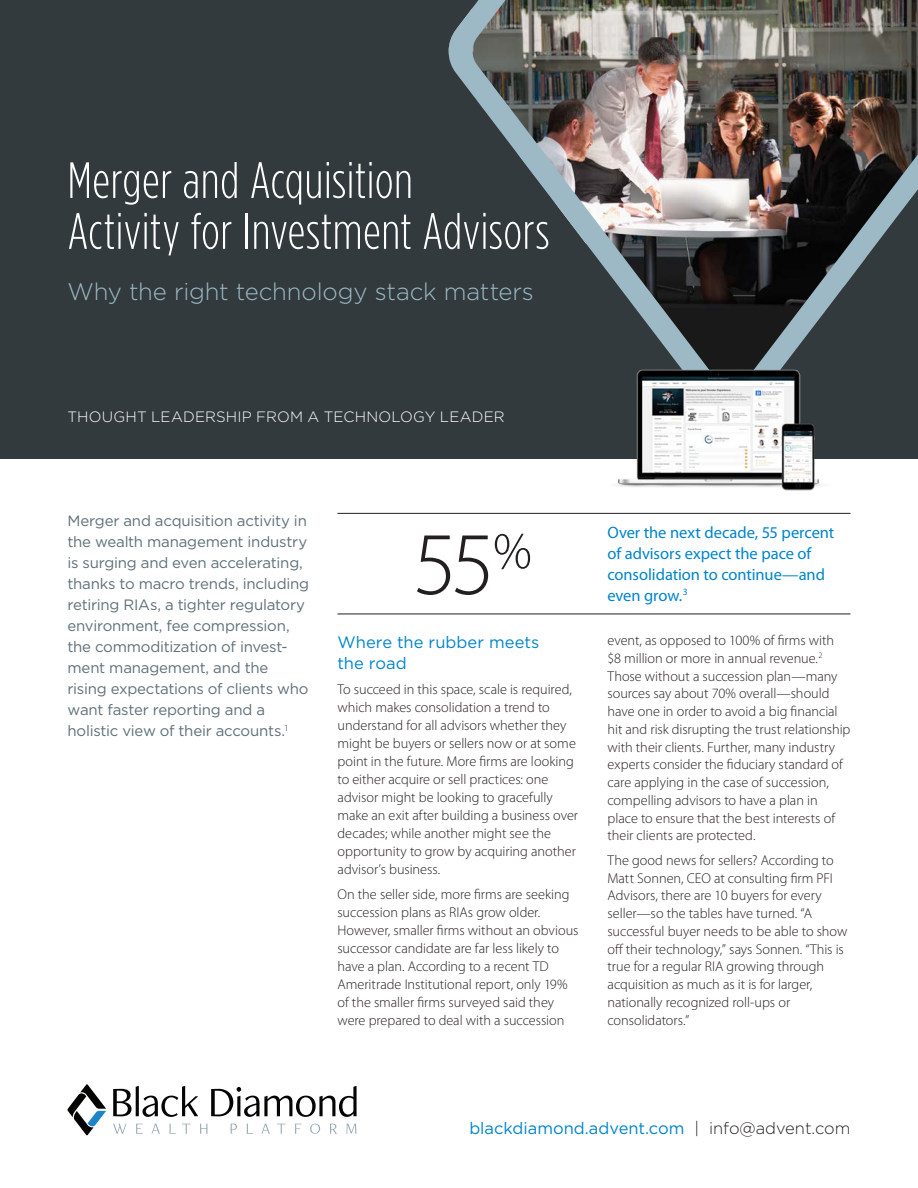
<style>
.page{position:relative;width:918px;height:1188px;background:#fff}
.page>*{position:absolute;margin:0;border:0;box-sizing:border-box;transform-origin:0 0}
.NUMBER_cover{font:300 90px "Myriad Pro";color:#231f20}
.NUMBER_cover-2{font:300 52.5px "Myriad Pro";color:#231f20}
.TITLE_WP_white{font:300 50.85px/50.8px "Gotham Condensed";letter-spacing:.005em;color:#fff}
.TEXT_blue_subhead{font:300 24px "Gotham";letter-spacing:-.005em;color:#9cb9c5}
.NUMBER_caption{font:16.5px/21px "Myriad Pro";color:#0085cb}
.TEXT_blue_subhead-2{font:16.5px/21px "Gotham";color:#0085cb}
.SMALL_QUOTE_gray{font:15px/21px "Gotham";letter-spacing:-.015em;color:#5f7077}
.TAGLINE_thought_lead{font:300 15px "Gotham";letter-spacing:.01em;color:#fff}
.TEXT{font:300 14.25px/17.7px "Myriad Pro";color:#231f20}
.NUMBER_caption-2{font:9.6px "Myriad Pro";color:#0085cb}
.s1{font-weight:300;color:#231f20}
</style>
<div class="page">
<div style="left:0;top:0;width:918px;height:459px;background:#323a3e"></div>
<img style="left:449px;top:0;width:469px;height:427px">
<img style="left:611px;top:364px;width:221px;height:127px">
<hr style="left:338px;top:513px;width:512px;height:1px;background:#231f20">
<hr style="left:338px;top:614px;width:512px;height:1px;background:#231f20">
<svg style="left:113px;top:1124px;width:14px;height:10px"></svg>
<svg style="left:136px;top:1124px;width:7px;height:10px"></svg>
<svg style="left:152px;top:1124px;width:8px;height:10px"></svg>
<svg style="left:170px;top:1124px;width:6px;height:10px"></svg>
<svg style="left:182px;top:1124px;width:8px;height:10px"></svg>
<svg style="left:200px;top:1124px;width:7px;height:10px"></svg>
<svg style="left:231px;top:1124px;width:6px;height:10px"></svg>
<svg style="left:247px;top:1124px;width:6px;height:10px"></svg>
<svg style="left:261px;top:1124px;width:9px;height:10px"></svg>
<svg style="left:277px;top:1124px;width:8px;height:10px"></svg>
<svg style="left:295px;top:1124px;width:6px;height:10px"></svg>
<svg style="left:310px;top:1124px;width:10px;height:10px"></svg>
<svg style="left:330px;top:1124px;width:7px;height:10px"></svg>
<svg style="left:346px;top:1124px;width:10px;height:10px"></svg>
<svg style="left:113px;top:1086px;width:85px;height:31px"></svg>
<svg style="left:211px;top:1086px;width:146px;height:31px"></svg>
<svg style="left:68px;top:1084px;width:38px;height:51px"></svg>
<p class="TITLE_WP_white" style="left:68px;top:154px;width:484px">Merger and Acquisition<br>Activity for Investment Advisors</p>
<p class="TEXT_blue_subhead" style="left:68px;top:278px;width:468px">Why the right technology stack matters</p>
<p class="TAGLINE_thought_lead" style="left:68px;top:409px;width:439px">THOUGHT LEADERSHIP FROM A TECHNOLOGY LEADER</p>
<p class="SMALL_QUOTE_gray" style="left:68px;top:509px;width:243px">Merger and acquisition activity in the wealth management industry is surging and even accelerating, thanks to macro trends, including retiring RIAs, a tighter regulatory environment, fee compression, the commoditization of invest&shy;ment management, and the rising expectations of clients who want faster reporting and a holistic view of their accounts.<sup>1</sup></p>
<p class="NUMBER_cover-2" style="left:493px;top:519px;width:40px">%</p>
<p class="NUMBER_cover" style="left:413px;top:510px;width:83px">55</p>
<p class="TEXT_blue_subhead-2" style="left:338px;top:632px;width:203px">Where the rubber meets the road</p>
<p class="TEXT" style="left:338px;top:680px;width:242px">To succeed in this space, scale is required, which makes consolidation a trend to understand for all advisors whether they might be buyers or sellers now or at some point in the future. More firms are looking to either acquire or sell practices: one advisor might be looking to gracefully make an exit after building a business over decades; while another might see the opportunity to grow by acquiring another advisor’s business.</p>
<p class="TEXT" style="left:338px;top:885px;width:242px">On the seller side, more firms are seeking succession plans as RIAs grow older.<br>However, smaller firms without an obvious successor candidate are far less likely to have a plan. According to a recent TD Ameritrade Institutional report, only 19% of the smaller firms surveyed said they were prepared to deal with a succession</p>
<p class="NUMBER_caption" style="left:608px;top:522px;width:228px">Over the next decade, 55 percent of advisors expect the pace of consolidation to continue—and even grow.</p>
<p class="NUMBER_caption-2" style="left:683px;top:586px;width:6px">3</p>
<p class="TEXT" style="left:608px;top:631px;width:245px">event, as opposed to 100% of firms with $8 million or more in annual revenue.<sup>2<br></sup>Those without a succession plan—many sources say about 70% overall—should have one in order to avoid a big financial hit and risk disrupting the trust relationship with their clients. Further, many industry experts consider the fiduciary standard of care applying in the case of succession, compelling advisors to have a plan in place to ensure that the best interests of their clients are protected.</p>
<p class="TEXT" style="left:608px;top:851px;width:241px">The good news for sellers? According to Matt Sonnen, CEO at consulting firm PFI Advisors, there are 10 buyers for every seller—so the tables have turned. “A successful buyer needs to be able to show off their technology,” says Sonnen. “This is true for a regular RIA growing through acquisition as much as it is for larger, nationally recognized roll-ups or consolidators.”</p>
<p class="TEXT_blue_subhead-2" style="left:469px;top:1117px;width:383px">blackdiamond.advent.com <span class="s1">| info@advent.com</span></p>
</div>
